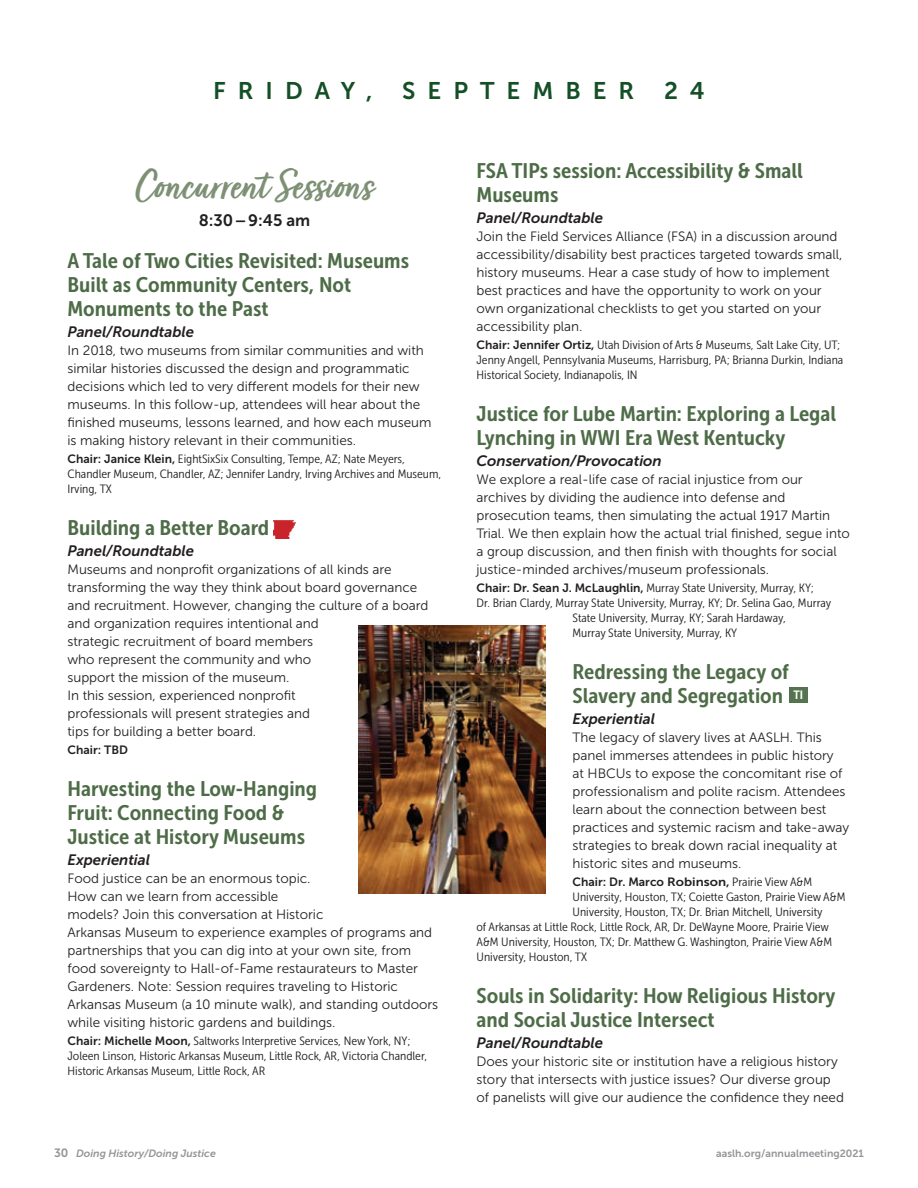
<style>
.page{position:relative;width:918px;height:1188px;background:#fff}
.page>*{position:absolute;margin:0;border:0;box-sizing:border-box;transform-origin:0 0}
.Session_Headers_Turb{font:45px "Turbinado Bold Pro";color:#7d9074}
.HEAD_1_Top_Centered{font:24px "Museo Sans 700";letter-spacing:.5em;color:#144f26}
.Session_Title_Fri_Gr{font:21px/24px "Museo Sans Cond 700";color:#4d6c47;scale:1.1 1}
.Session_Times_Museo7{font:16.5px "Museo Sans 700";color:#231f20}
.Session_Category{font:italic 15px "Museo Sans 700";letter-spacing:-.005em;color:#231f20}
.Session_Text_9_12_Li{font:13.5px/18px "Museo Sans 300";color:#231f20}
.Session_Chair_Little{font:12px/15px "Museo Sans Cond 300";color:#231f20;scale:1.1 1}
.Session_Chair_Little-2{font:12px "Museo Sans 700";color:#231f20}
.SessionCodes-MuseoSa{font:12px "Museo Sans Cond 700";color:#fff;scale:1.1 1}
.t1{font:italic 10.5px "Museo Sans 700";color:#939598}
.t2{font:10.5px "Museo Sans 700";color:#939598}
.s1{font-family:"Museo Sans 700"}
.s2{font-family:"Museo Sans Cond 300"}
.s3{font-style:normal;font-size:12px}
</style>
<div class="page">
<img style="left:274px;top:520px;width:22px;height:18px">
<div style="left:789px;top:687px;width:19px;height:16px;background:#56734f"></div>
<img style="left:359px;top:625px;width:187px;height:268px">
<p class="HEAD_1_Top_Centered" style="left:213px;top:77px;width:493px">FRIDAY, SEPTEMBER 24</p>
<p class="Session_Headers_Turb" style="left:135px;top:162px;width:240px">Concurrent Sessions</p>
<p class="Session_Times_Museo7" style="left:199px;top:211px;width:113px">8:30–9:45 am</p>
<p class="Session_Title_Fri_Gr" style="left:68px;top:249px;width:312px">A Tale of Two Cities Revisited: Museums<br>Built as Community Centers, Not<br>Monuments to the Past</p>
<p class="Session_Category" style="left:68px;top:324px;width:128px">Panel/Roundtable</p>
<p class="Session_Text_9_12_Li" style="left:68px;top:342px;width:365px">In 2018, two museums from similar communities and with similar histories discussed the design and programmatic decisions which led to very different models for their new museums. In this follow-up, attendees will hear about the finished museums, lessons learned, and how each museum is making history relevant in their communities.</p>
<p class="Session_Chair_Little" style="left:68px;top:452px;width:341px"><span class="s1">Chair: Janice Klein,</span> EightSixSix Consulting, Tempe, AZ; Nate Meyers,<br>Chandler Museum, Chandler, AZ; Jennifer Landry, Irving Archives and Museum,<br>Irving, TX</p>
<p class="Session_Title_Fri_Gr" style="left:68px;top:516px;width:185px">Building a Better Board</p>
<p class="Session_Category" style="left:68px;top:543px;width:128px">Panel/Roundtable</p>
<p class="Session_Text_9_12_Li" style="left:68px;top:561px;width:363px">Museums and nonprofit organizations of all kinds are transforming the way they think about board governance and recruitment. However, changing the culture of a board and organization requires intentional and<br>strategic recruitment of board members<br>who represent the community and who<br>support the mission of the museum.<br>In this session, experienced nonprofit<br>professionals will present strategies and<br>tips for building a better board.</p>
<p class="Session_Chair_Little-2" style="left:68px;top:743px;width:62px">Chair: TBD</p>
<p class="Session_Title_Fri_Gr" style="left:68px;top:777px;width:228px">Harvesting the Low-Hanging<br>Fruit: Connecting Food &amp;<br>Justice at History Museums</p>
<p class="Session_Category" style="left:68px;top:852px;width:84px">Experiential</p>
<p class="Session_Text_9_12_Li" style="left:68px;top:870px;width:372px">Food justice can be an enormous topic.<br>How can we learn from accessible<br>models? Join this conversation at Historic<br>Arkansas Museum to experience examples of programs and partnerships that you can dig into at your own site, from food sovereignty to Hall-of-Fame restaurateurs to Master Gardeners. Note: Session requires traveling to Historic Arkansas Museum (a 10 minute walk), and standing outdoors while visiting historic gardens and buildings.</p>
<p class="Session_Chair_Little" style="left:68px;top:1034px;width:329px"><span class="s1">Chair: Michelle Moon,</span> Saltworks Interpretive Services, New York, NY;<br>Joleen Linson, Historic Arkansas Museum, Little Rock, AR, Victoria Chandler,<br>Historic Arkansas Museum, Little Rock, AR</p>
<p class="Session_Title_Fri_Gr" style="left:477px;top:159px;width:298px">FSA TIPs session: Accessibility &amp; Small<br>Museums</p>
<p class="Session_Category" style="left:477px;top:209px;width:128px">Panel/Roundtable</p>
<p class="Session_Text_9_12_Li" style="left:477px;top:227px;width:367px">Join the Field Services Alliance (FSA) in a discussion around accessibility/disability best practices targeted towards small, history museums. Hear a case study of how to implement best practices and have the opportunity to work on your own organizational checklists to get you started on your accessibility plan.</p>
<p class="Session_Chair_Little" style="left:477px;top:337px;width:335px"><span class="s1">Chair: Jennifer Ortiz,</span> Utah Division of Arts &amp; Museums, Salt Lake City, UT;<br>Jenny Angell, Pennsylvania Museums, Harrisburg, PA; Brianna Durkin, Indiana<br>Historical Society, Indianapolis, IN</p>
<p class="Session_Title_Fri_Gr" style="left:477px;top:402px;width:328px">Justice for Lube Martin: Exploring a Legal<br>Lynching in WWI Era West Kentucky</p>
<p class="Session_Category" style="left:477px;top:452px;width:187px">Conservation/Provocation</p>
<p class="Session_Text_9_12_Li" style="left:477px;top:470px;width:375px">We explore a real-life case of racial injustice from our archives by dividing the audience into defense and prosecution teams, then simulating the actual 1917 Martin Trial. We then explain how the actual trial finished, segue into a group discussion, and then finish with thoughts for social justice-minded archives/museum professionals.</p>
<p class="Session_Chair_Little" style="left:477px;top:580px;width:308px"><span class="s1">Chair: Dr. Sean J. McLaughlin,</span> Murray State University, Murray, KY;</p>
<p class="Session_Chair_Little" style="left:477px;top:595px;width:324px">Dr. Brian Clardy, Murray State University, Murray, KY; Dr. Selina Gao, Murray</p>
<p class="Session_Chair_Little" style="left:573px;top:610px;width:196px">State University, Murray, KY; Sarah Hardaway,</p>
<p class="Session_Chair_Little" style="left:573px;top:625px;width:151px">Murray State University, Murray, KY</p>
<p class="Session_Title_Fri_Gr" style="left:573px;top:660px;width:198px">Redressing the Legacy of<br>Slavery and Segregation</p>
<p class="SessionCodes-MuseoSa" style="left:793px;top:689px;width:10px">TI</p>
<p class="Session_Category" style="left:573px;top:710px;width:84px">Experiential</p>
<p class="Session_Text_9_12_Li" style="left:573px;top:728px;width:278px">The legacy of slavery lives at AASLH. This panel immerses attendees in public history<br>at HBCUs to expose the concomitant rise of professionalism and polite racism. Attendees learn about the connection between best practices and systemic racism and take-away strategies to break down racial inequality at historic sites and museums.</p>
<p class="Session_Chair_Little-2" style="left:573px;top:875px;width:241px">Chair: Dr. Marco Robinson, <span class="s2">Prairie View A&amp;M</span></p>
<p class="Session_Chair_Little" style="left:573px;top:889px;width:250px">University, Houston, TX; Coiette Gaston, Prairie View A&amp;M</p>
<p class="Session_Chair_Little" style="left:573px;top:904px;width:229px">University, Houston, TX; Dr. Brian Mitchell, University</p>
<p class="Session_Chair_Little" style="left:477px;top:919px;width:322px">of Arkansas at Little Rock, Little Rock, AR, Dr. DeWayne Moore, Prairie View</p>
<p class="Session_Chair_Little" style="left:477px;top:934px;width:325px">A&amp;M University, Houston, TX; Dr. Matthew G. Washington, Prairie View A&amp;M</p>
<p class="Session_Chair_Little" style="left:477px;top:949px;width:102px">University, Houston, TX</p>
<p class="Session_Title_Fri_Gr" style="left:477px;top:984px;width:328px">Souls in Solidarity: How Religious History and Social Justice Intersect</p>
<p class="Session_Category" style="left:477px;top:1034px;width:128px">Panel/Roundtable</p>
<p class="Session_Text_9_12_Li" style="left:477px;top:1052px;width:369px">Does your historic site or institution have a religious history story that intersects with justice issues? Our diverse group of panelists will give our audience the confidence they need</p>
<p class="t1" style="left:54px;top:1147px;width:163px"><span class="s3">30</span> Doing History/Doing Justice</p>
<p class="t2" style="left:716px;top:1147px;width:149px">aaslh.org/annualmeeting2021</p>
</div>
